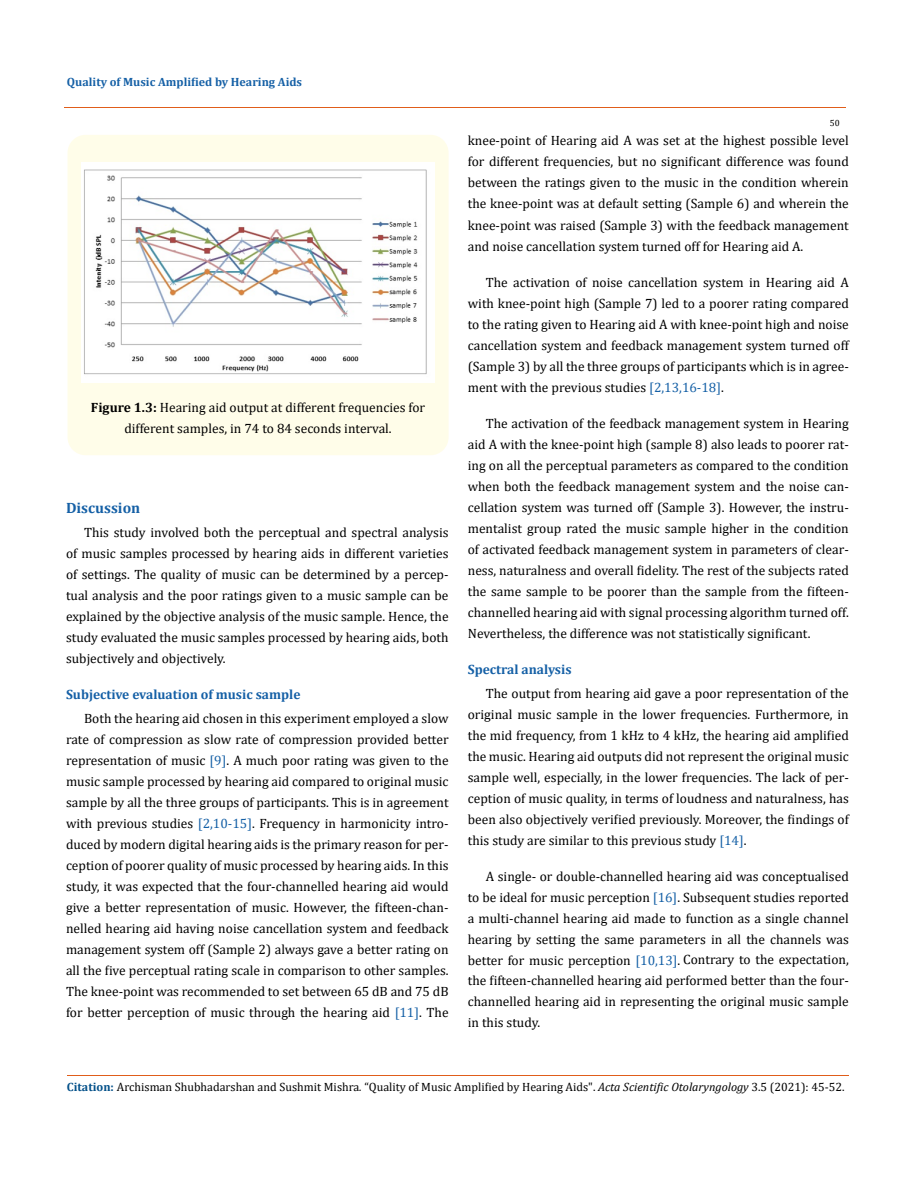
<style>
.page{position:relative;width:917px;height:1188px;background:#fff}
.page>*{position:absolute;margin:0;border:0;box-sizing:border-box;transform-origin:0 0}
.t1{font:700 15px "Cambria";color:#1560a6}
.t2{font:13.5px/21px "Cambria";color:#000;text-align:justify}
.t3{font:700 13.5px "Cambria";color:#1560a6}
.t4{font:12px "Cambria";color:#000}
.t5{font:700 12px "Cambria";color:#1560a6}
.t6{font:9px "Cambria";color:#000}
.s1{font-weight:700}
.s2{color:#1560a6}
.s3{font-weight:700;color:#035089}
.s4{font-style:italic}
</style>
<div class="page">
<hr style="left:64px;top:108px;width:781px;height:1px;background:#e05d1a">
<hr style="left:67px;top:1076px;width:781px;height:1px;background:#e05d1a">
<div style="left:68px;top:135px;width:380px;height:320px;background:#fffde9;border-radius:18px"></div>
<img style="left:81px;top:162px;width:353px;height:220px">
<p class="t5" style="left:67px;top:73px;width:237px">Quality of Music Amplified by Hearing Aids</p>
<p class="t2" style="left:91px;top:397px;width:336px;text-align:center"><span class="s1">Figure 1.3:</span> Hearing aid output at different frequencies for different samples, in 74 to 84 seconds interval.</p>
<p class="t1" style="left:66px;top:497px;width:76px">Discussion</p>
<p class="t2" style="left:66px;top:522px;width:384px;text-indent:18px">This study involved both the perceptual and spectral analysis of music samples processed by hearing aids in different varieties of settings. The quality of music can be determined by a percep&shy;tual analysis and the poor ratings given to a music sample can be explained by the objective analysis of the music sample. Hence, the study evaluated the music samples processed by hearing aids, both subjectively and objectively.</p>
<p class="t3" style="left:66px;top:685px;width:236px">Subjective evaluation of music sample</p>
<p class="t2" style="left:66px;top:708px;width:384px;text-indent:18px">Both the hearing aid chosen in this experiment employed a slow rate of compression as slow rate of compression provided better representation of music <span class="s2">[9]</span>. A much poor rating was given to the music sample processed by hearing aid compared to original music sample by all the three groups of participants. This is in agreement with previous studies <span class="s2">[2,10-15]</span>. Frequency in harmonicity intro&shy;duced by modern digital hearing aids is the primary reason for per&shy;ception of poorer quality of music processed by hearing aids. In this study, it was expected that the four-channelled hearing aid would give a better representation of music. However, the fifteen-chan&shy;nelled hearing aid having noise cancellation system and feedback management system off (Sample 2) always gave a better rating on all the five perceptual rating scale in comparison to other samples.<br>The knee-point was recommended to set between 65 dB and 75 dB for better perception of music through the hearing aid <span class="s2">[11]</span>. The</p>
<p class="t6" style="left:829px;top:118px;width:11px">50</p>
<p class="t2" style="left:468px;top:130px;width:382px">knee-point of Hearing aid A was set at the highest possible level for different frequencies, but no significant difference was found between the ratings given to the music in the condition wherein the knee-point was at default setting (Sample 6) and wherein the knee-point was raised (Sample 3) with the feedback management and noise cancellation system turned off for Hearing aid A.</p>
<p class="t2" style="left:468px;top:271px;width:382px;text-indent:18px">The activation of noise cancellation system in Hearing aid A with knee-point high (Sample 7) led to a poorer rating compared to the rating given to Hearing aid A with knee-point high and noise cancellation system and feedback management system turned off (Sample 3) by all the three groups of participants which is in agree&shy;ment with the previous studies <span class="s2">[2,13,16-18]</span>.</p>
<p class="t2" style="left:468px;top:412px;width:382px;text-indent:18px">The activation of the feedback management system in Hearing aid A with the knee-point high (sample 8) also leads to poorer rat&shy;ing on all the perceptual parameters as compared to the condition when both the feedback management system and the noise can&shy;cellation system was turned off (Sample 3). However, the instru&shy;mentalist group rated the music sample higher in the condition of activated feedback management system in parameters of clear&shy;ness, naturalness and overall fidelity. The rest of the subjects rated the same sample to be poorer than the sample from the fifteen&shy;channelled hearing aid with signal processing algorithm turned off.<br>Nevertheless, the difference was not statistically significant.</p>
<p class="t3" style="left:468px;top:659px;width:105px">Spectral analysis</p>
<p class="t2" style="left:468px;top:682px;width:382px;text-indent:18px">The output from hearing aid gave a poor representation of the original music sample in the lower frequencies. Furthermore, in the mid frequency, from 1 kHz to 4 kHz, the hearing aid amplified the music. Hearing aid outputs did not represent the original music sample well, especially, in the lower frequencies. The lack of per&shy;ception of music quality, in terms of loudness and naturalness, has been also objectively verified previously. Moreover, the findings of this study are similar to this previous study <span class="s2">[14]</span>.</p>
<p class="t2" style="left:468px;top:866px;width:382px;text-indent:18px">A single- or double-channelled hearing aid was conceptualised to be ideal for music perception <span class="s2">[16]</span>. Subsequent studies reported a multi-channel hearing aid made to function as a single channel hearing by setting the same parameters in all the channels was better for music perception <span class="s2">[10,13]</span>. Contrary to the expectation, the fifteen-channelled hearing aid performed better than the four&shy;channelled hearing aid in representing the original music sample in this study.</p>
<p class="t4" style="left:67px;top:1080px;width:779px"><span class="s3">Citation:</span> Archisman Shubhadarshan and Sushmit Mishra<span class="s4">.</span> “Quality of Music Amplified by Hearing Aids". <span class="s4">Acta Scientific Otolaryngology</span> 3.5 (2021): 45-52.</p>
</div>
